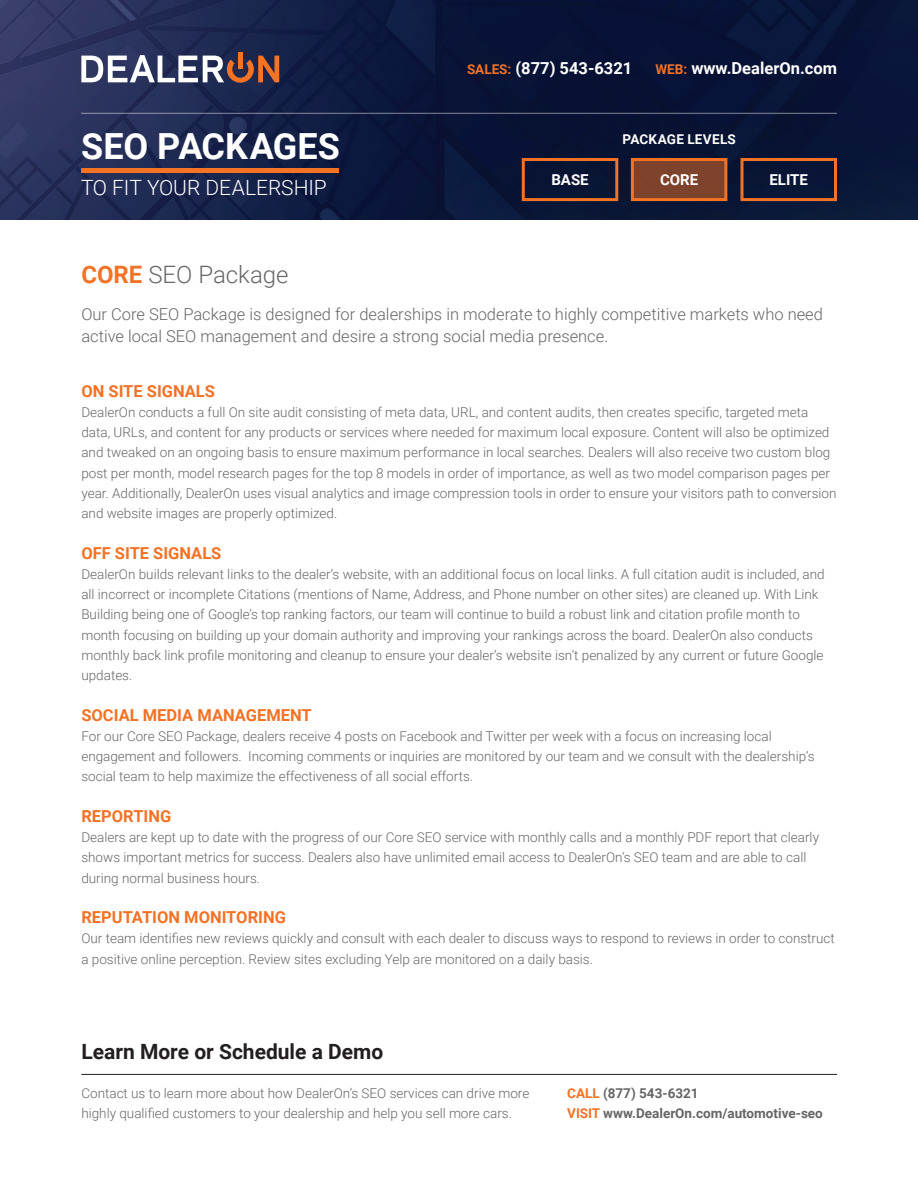
<style>
.page{position:relative;width:918px;height:1188px;background:#fff}
.page>*{position:absolute;margin:0;border:0;box-sizing:border-box;transform-origin:0 0}
.t1{font:700 36px "Roboto";color:#fff}
.t2{font:300 24px "Roboto";color:#666}
.t3{font:700 21px "Roboto";color:#231f20}
.t4{font:300 21px "Roboto";letter-spacing:-.005em;color:#fff}
.t5{font:300 16.5px/22.5px "Roboto";color:#666}
.t6{font:700 16.5px "Roboto";color:#f37225}
.t7{font:700 16.5px "Roboto";color:#fff}
.t8{font:700 15px "Roboto";color:#fff}
.t9{font:300 13.5px/20.2px "Roboto";color:#666}
.t10{font:700 13.5px/20.2px "Roboto";color:#666}
.t11{font:700 13.5px "Roboto";letter-spacing:.02em;color:#fff}
.s1{font-size:13.5px;color:#f37225}
.s2{font-weight:700;color:#f37225}
.s3{color:#f37225}
</style>
<div class="page">
<img style="left:0;top:0;width:918px;height:219px">
<hr style="left:81px;top:113px;width:756px;height:1px;background:#fff">
<svg style="left:81px;top:55px;width:198px;height:28px"></svg>
<div style="left:238px;top:53px;width:5px;height:16px;background:#f47325"></div>
<div style="left:81px;top:168px;width:258px;height:5px;background:#f47325"></div>
<div style="left:632px;top:160px;width:94px;height:40px;background:#7d432c"></div>
<div style="left:631px;top:158px;width:96px;height:43px;border:3px solid #f37225"></div>
<div style="left:741px;top:158px;width:96px;height:43px;border:3px solid #f37225"></div>
<div style="left:522px;top:158px;width:96px;height:43px;border:3px solid #f37225"></div>
<hr style="left:81px;top:1074px;width:756px;height:1px;background:#231f20">
<h1 class="t1" style="left:81px;top:121px;width:260px">SEO PACKAGES</h1>
<h3 class="t4" style="left:81px;top:173px;width:247px">TO FIT YOUR DEALERSHIP</h3>
<p class="t7" style="left:467px;top:57px;width:167px"><span class="s1">SALES:</span> (877) 543-6321</p>
<p class="t7" style="left:655px;top:57px;width:183px"><span class="s1">WEB:</span> www.DealerOn.com</p>
<p class="t11" style="left:622px;top:130px;width:115px">PACKAGE LEVELS</p>
<p class="t8" style="left:551px;top:169px;width:39px">BASE</p>
<p class="t8" style="left:660px;top:169px;width:40px">CORE</p>
<p class="t8" style="left:770px;top:169px;width:40px">ELITE</p>
<h2 class="t2" style="left:81px;top:258px;width:209px"><span class="s2">CORE</span> SEO Package</h2>
<p class="t5" style="left:81px;top:302px;width:743px">Our Core SEO Package is designed for dealerships in moderate to highly competitive markets who need active local SEO management and desire a strong social media presence.</p>
<p class="t6" style="left:81px;top:379px;width:135px">ON SITE SIGNALS</p>
<p class="t9" style="left:81px;top:402px;width:757px">DealerOn conducts a full On site audit consisting of meta data, URL, and content audits, then creates specific, targeted meta data, URLs, and content for any products or services where needed for maximum local exposure. Content will also be optimized and tweaked on an ongoing basis to ensure maximum performance in local searches. Dealers will also receive two custom blog post per month, model research pages for the top 8 models in order of importance, as well as two model comparison pages per year. Additionally, DealerOn uses visual analytics and image compression tools in order to ensure your visitors path to conversion and website images are properly optimized.</p>
<p class="t6" style="left:81px;top:541px;width:142px">OFF SITE SIGNALS</p>
<p class="t9" style="left:81px;top:564px;width:745px">DealerOn builds relevant links to the dealer’s website, with an additional focus on local links. A full citation audit is included, and all incorrect or incomplete Citations (mentions of Name, Address, and Phone number on other sites) are cleaned up. With Link Building being one of Google’s top ranking factors, our team will continue to build a robust link and citation profile month to month focusing on building up your domain authority and improving your rankings across the board. DealerOn also conducts monthly back link profile monitoring and cleanup to ensure your dealer’s website isn’t penalized by any current or future Google updates.</p>
<p class="t6" style="left:81px;top:703px;width:232px">SOCIAL MEDIA MANAGEMENT</p>
<p class="t9" style="left:81px;top:726px;width:735px">For our Core SEO Package, dealers receive 4 posts on Facebook and Twitter per week with a focus on increasing local engagement and followers. Incoming comments or inquiries are monitored by our team and we consult with the dealership’s social team to help maximize the effectiveness of all social efforts.</p>
<p class="t6" style="left:81px;top:805px;width:91px">REPORTING</p>
<p class="t9" style="left:81px;top:827px;width:739px">Dealers are kept up to date with the progress of our Core SEO service with monthly calls and a monthly PDF report that clearly shows important metrics for success. Dealers also have unlimited email access to DealerOn’s SEO team and are able to call during normal business hours.</p>
<p class="t6" style="left:81px;top:906px;width:206px">REPUTATION MONITORING</p>
<p class="t9" style="left:81px;top:928px;width:755px">Our team identifies new reviews quickly and consult with each dealer to discuss ways to respond to reviews in order to construct a positive online perception. Review sites excluding Yelp are monitored on a daily basis.</p>
<h3 class="t3" style="left:81px;top:1037px;width:303px">Learn More or Schedule a Demo</h3>
<p class="t9" style="left:81px;top:1082px;width:449px">Contact us to learn more about how DealerOn’s SEO services can drive more highly qualified customers to your dealership and help you sell more cars.</p>
<p class="t10" style="left:567px;top:1082px;width:257px"><span class="s3">CALL</span> (877) 543-6321<br><span class="s3">VISIT</span> www.DealerOn.com/automotive-seo</p>
</div>
